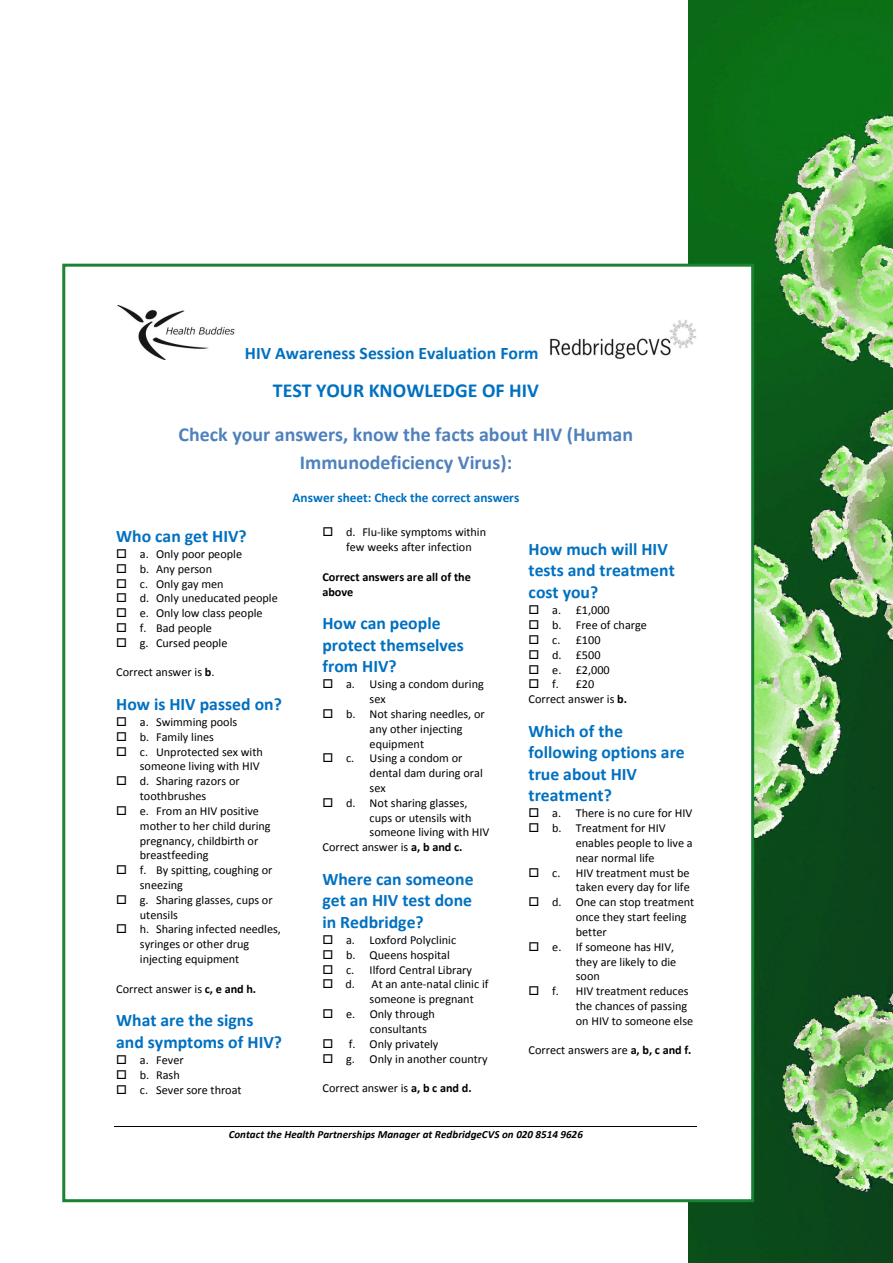
<style>
.page{position:relative;width:893px;height:1263px;background:#fff}
.page>*{position:absolute;margin:0;border:0;box-sizing:border-box;transform-origin:0 0}
.t1{font:700 19.8px/27.9px "Calibri";color:#4f81bd;text-align:center}
.t2{font:700 19.8px "Calibri";color:#0070c0}
.t3{font:700 17.55px/21.6px "Calibri";color:#0070c0}
.t4{font:700 13.2px "Calibri";color:#0070c0}
.t5{font:12.15px/14.9px "Calibri";color:#000}
.t6{font:700 12.15px/14.9px "Calibri";letter-spacing:-.005em;color:#000}
.t7{font:italic 700 10.95px "Calibri";color:#000}
.s1{font-weight:700}
</style>
<div class="page">
<img style="left:689px;top:0;width:204px;height:1263px">
<div style="left:64px;top:265px;width:689px;height:936px;background:#fff"></div>
<hr style="left:115px;top:1126px;width:582px;height:1px;background:#000">
<img style="left:118px;top:306px;width:117px;height:53px">
<img style="left:550px;top:319px;width:146px;height:40px">
<p class="t3" style="left:245px;top:342px;width:295px">HIV Awareness Session Evaluation Form</p>
<p class="t2" style="left:273px;top:378px;width:267px">TEST YOUR KNOWLEDGE OF HIV</p>
<p class="t1" style="left:179px;top:420px;width:456px">Check your answers, know the facts about HIV (Human<br>Immunodeficiency Virus):</p>
<p class="t4" style="left:293px;top:489px;width:228px">Answer sheet: Check the correct answers</p>
<p class="t3" style="left:116px;top:525px;width:132px">Who can get HIV?</p>
<p class="t5" style="left:116px;top:546px;width:127px">□ a. Only poor people</p>
<p class="t5" style="left:116px;top:561px;width:97px">□ b. Any person</p>
<p class="t5" style="left:116px;top:576px;width:109px">□ c. Only gay men</p>
<p class="t5" style="left:116px;top:591px;width:163px">□ d. Only uneducated people</p>
<p class="t5" style="left:116px;top:606px;width:148px">□ e. Only low class people</p>
<p class="t5" style="left:116px;top:620px;width:97px">□ f. Bad people</p>
<p class="t5" style="left:116px;top:635px;width:113px">□ g. Cursed people</p>
<p class="t5" style="left:116px;top:665px;width:100px">Correct answer is <span class="s1">b</span>.</p>
<p class="t3" style="left:116px;top:693px;width:167px">How is HIV passed on?</p>
<p class="t5" style="left:116px;top:715px;width:123px">□ a. Swimming pools</p>
<p class="t5" style="left:116px;top:729px;width:99px">□ b. Family lines</p>
<p class="t5" style="left:116px;top:744px;width:148px;text-align:right">□ c. Unprotected sex with someone living with HIV</p>
<p class="t5" style="left:140px;top:774px;width:101px;text-indent:-24px">□ d. Sharing razors or toothbrushes</p>
<p class="t5" style="left:140px;top:803px;width:132px;text-indent:-24px">□ e. From an HIV positive mother to her child during pregnancy, childbirth or breastfeeding</p>
<p class="t5" style="left:140px;top:863px;width:134px;text-indent:-24px">□ f. By spitting, coughing or sneezing</p>
<p class="t5" style="left:140px;top:892px;width:134px;text-indent:-24px">□ g. Sharing glasses, cups or utensils</p>
<p class="t5" style="left:140px;top:922px;width:143px;text-indent:-24px">□ h. Sharing infected needles, syringes or other drug injecting equipment</p>
<p class="t5" style="left:116px;top:981px;width:142px">Correct answer is <span class="s1">c, e and h.</span></p>
<p class="t3" style="left:116px;top:1009px;width:167px">What are the signs and symptoms of HIV?</p>
<p class="t5" style="left:116px;top:1052px;width:69px">□ a. Fever</p>
<p class="t5" style="left:116px;top:1067px;width:65px">□ b. Rash</p>
<p class="t5" style="left:116px;top:1082px;width:127px">□ c. Sever sore throat</p>
<p class="t5" style="left:346px;top:525px;width:142px;text-indent:-24px">□ d. Flu-like symptoms within few weeks after infection</p>
<p class="t6" style="left:322px;top:569px;width:150px">Correct answers are all of the above</p>
<p class="t3" style="left:322px;top:612px;width:143px">How can people protect themselves from HIV?</p>
<p class="t5" style="left:370px;top:677px;width:116px;text-indent:-47px">□ a. Using a condom during sex</p>
<p class="t5" style="left:370px;top:707px;width:117px;text-indent:-47px">□ b. Not sharing needles, or any other injecting equipment</p>
<p class="t5" style="left:322px;top:751px;width:33px">□ c.</p>
<p class="t5" style="left:370px;top:751px;width:115px">Using a condom or dental dam during oral sex</p>
<p class="t5" style="left:322px;top:795px;width:147px">□ d. Not sharing glasses,</p>
<p class="t5" style="left:370px;top:810px;width:103px">cups or utensils with</p>
<p class="t5" style="left:370px;top:825px;width:121px">someone living with HIV</p>
<p class="t5" style="left:322px;top:840px;width:141px">Correct answer is <span class="s1">a, b and c.</span></p>
<p class="t3" style="left:322px;top:868px;width:153px;text-align:justify">Where can someone get an HIV test done in Redbridge?</p>
<p class="t5" style="left:322px;top:932px;width:135px">□ a. Loxford Polyclinic</p>
<p class="t5" style="left:322px;top:947px;width:129px">□ b. Queens hospital</p>
<p class="t5" style="left:322px;top:962px;width:33px">□ c.</p>
<p class="t5" style="left:370px;top:962px;width:104px">Ilford Central Library</p>
<p class="t5" style="left:322px;top:977px;width:34px">□ d.</p>
<p class="t5" style="left:370px;top:977px;width:120px">At an ante-natal clinic if someone is pregnant</p>
<p class="t5" style="left:370px;top:1007px;width:67px;text-indent:-47px">□ e. Only through consultants</p>
<p class="t5" style="left:322px;top:1036px;width:117px">□ f. Only privately</p>
<p class="t5" style="left:322px;top:1051px;width:167px">□ g. Only in another country</p>
<p class="t5" style="left:322px;top:1081px;width:151px">Correct answer is <span class="s1">a, b c and d.</span></p>
<p class="t3" style="left:529px;top:538px;width:148px">How much will HIV tests and treatment cost you?</p>
<p class="t5" style="left:529px;top:603px;width:83px">□ a. £1,000</p>
<p class="t5" style="left:529px;top:618px;width:120px">□ b. Free of charge</p>
<p class="t5" style="left:529px;top:632px;width:33px">□ c.</p>
<p class="t5" style="left:576px;top:632px;width:26px">£100</p>
<p class="t5" style="left:529px;top:647px;width:73px">□ d. £500</p>
<p class="t5" style="left:529px;top:662px;width:83px">□ e. £2,000</p>
<p class="t5" style="left:529px;top:677px;width:32px">□ f.</p>
<p class="t5" style="left:529px;top:677px;width:100px;text-indent:47px">£20<br>Correct answer is <span class="s1">b.</span></p>
<p class="t3" style="left:529px;top:720px;width:158px">Which of the following options are true about HIV treatment?</p>
<p class="t5" style="left:529px;top:806px;width:165px">□ a. There is no cure for HIV</p>
<p class="t5" style="left:576px;top:821px;width:119px;text-indent:-47px">□ b. Treatment for HIV enables people to live a near normal life</p>
<p class="t5" style="left:529px;top:865px;width:33px">□ c.</p>
<p class="t5" style="left:576px;top:865px;width:115px">HIV treatment must be taken every day for life</p>
<p class="t5" style="left:576px;top:895px;width:120px;text-indent:-47px">□ d. One can stop treatment once they start feeling better</p>
<p class="t5" style="left:576px;top:939px;width:102px;text-indent:-47px">□ e. If someone has HIV, they are likely to die soon</p>
<p class="t5" style="left:529px;top:984px;width:32px">□ f.</p>
<p class="t5" style="left:576px;top:984px;width:119px">HIV treatment reduces the chances of passing on HIV to someone else</p>
<p class="t5" style="left:529px;top:1043px;width:164px">Correct answers are <span class="s1">a, b, c and f.</span></p>
<p class="t7" style="left:229px;top:1128px;width:356px">Contact the Health Partnerships Manager at RedbridgeCVS on 020 8514 9626</p>
</div>
